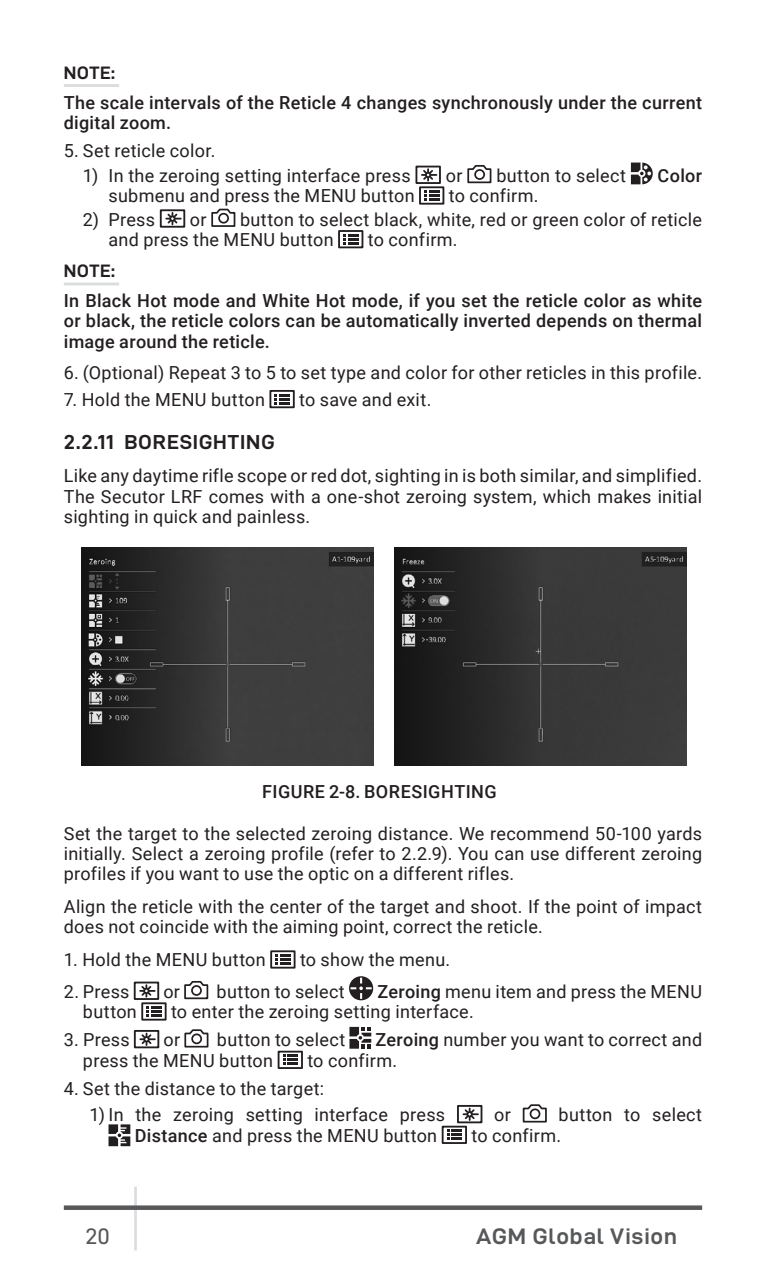
<style>
.page{position:relative;width:766px;height:1276px;background:#fff}
.page>*{position:absolute;margin:0;border:0;box-sizing:border-box;transform-origin:0 0}
.t1{font:22.5px "D DIN Exp Bold";letter-spacing:.035em;color:#57585a}
.t2{font:22.5px "D DIN Exp";color:#57585a}
.t3{font:20.25px "D DIN Exp Bold";letter-spacing:.04em;color:#231f20}
.t4{font:18px/20.2px "Roboto";letter-spacing:.015em;color:#231f20}
.t5{font:500 18px/20.2px "Roboto";letter-spacing:.02em;color:#231f20}
.t6{font:18px "D DIN Exp Bold";letter-spacing:.025em;color:#231f20}
.s1{font-weight:500}
</style>
<div class="page">
<hr style="left:134px;top:1186px;width:3px;height:64px;background:#dcdddf">
<div style="left:64px;top:1205px;width:638px;height:5px;background:#57585a"></div>
<hr style="left:64px;top:84px;width:55px;height:3px;background:#dcdddf">
<hr style="left:64px;top:282px;width:55px;height:3px;background:#dcdddf">
<svg style="left:421px;top:169px;width:15px;height:12px"></svg>
<div style="left:415px;top:166px;width:26px;height:18px;border:2px solid #231f20"></div>
<svg style="left:467px;top:165px;width:25px;height:19px"></svg>
<svg style="left:630px;top:162px;width:22px;height:22px"></svg>
<svg style="left:424px;top:190px;width:15px;height:11px"></svg>
<div style="left:419px;top:186px;width:25px;height:19px;border:2px solid #231f20"></div>
<svg style="left:166px;top:212px;width:15px;height:13px"></svg>
<div style="left:160px;top:209px;width:25px;height:19px;border:2px solid #231f20"></div>
<svg style="left:211px;top:208px;width:25px;height:19px"></svg>
<svg style="left:343px;top:234px;width:15px;height:10px"></svg>
<div style="left:338px;top:230px;width:25px;height:18px;border:2px solid #231f20"></div>
<svg style="left:274px;top:394px;width:15px;height:10px"></svg>
<div style="left:269px;top:390px;width:26px;height:18px;border:2px solid #231f20"></div>
<svg style="left:275px;top:954px;width:15px;height:10px"></svg>
<div style="left:270px;top:950px;width:25px;height:18px;border:2px solid #231f20"></div>
<svg style="left:140px;top:984px;width:15px;height:13px"></svg>
<div style="left:134px;top:981px;width:25px;height:19px;border:2px solid #231f20"></div>
<svg style="left:184px;top:980px;width:25px;height:20px"></svg>
<svg style="left:349px;top:976px;width:24px;height:24px"></svg>
<svg style="left:146px;top:1006px;width:15px;height:10px"></svg>
<div style="left:141px;top:1002px;width:25px;height:18px;border:2px solid #231f20"></div>
<svg style="left:140px;top:1033px;width:15px;height:12px"></svg>
<div style="left:134px;top:1030px;width:25px;height:18px;border:2px solid #231f20"></div>
<svg style="left:184px;top:1029px;width:25px;height:19px"></svg>
<svg style="left:349px;top:1027px;width:22px;height:21px"></svg>
<svg style="left:283px;top:1054px;width:15px;height:11px"></svg>
<div style="left:277px;top:1050px;width:26px;height:19px;border:2px solid #231f20"></div>
<svg style="left:463px;top:1108px;width:15px;height:12px"></svg>
<div style="left:457px;top:1105px;width:25px;height:18px;border:2px solid #231f20"></div>
<svg style="left:522px;top:1104px;width:25px;height:19px"></svg>
<svg style="left:108px;top:1124px;width:22px;height:22px"></svg>
<svg style="left:447px;top:1129px;width:15px;height:11px"></svg>
<div style="left:441px;top:1125px;width:26px;height:19px;border:2px solid #231f20"></div>
<img style="left:81px;top:547px;width:292px;height:218px">
<img style="left:394px;top:547px;width:292px;height:218px">
<p class="t6" style="left:64px;top:63px;width:53px">NOTE:</p>
<p class="t5" style="left:64px;top:91px;width:639px">The scale intervals of the Reticle 4 changes synchronously under the current digital zoom.</p>
<p class="t4" style="left:64px;top:140px;width:153px">5. Set reticle color.</p>
<p class="t4" style="left:83px;top:165px;width:329px">1) In the zeroing setting interface press</p>
<p class="t4" style="left:445px;top:165px;width:18px">or</p>
<p class="t4" style="left:496px;top:165px;width:131px">button to select</p>
<p class="t5" style="left:657px;top:165px;width:46px">Color</p>
<p class="t4" style="left:108px;top:185px;width:307px">submenu and press the MENU button</p>
<p class="t4" style="left:448px;top:185px;width:91px">to confirm.</p>
<p class="t4" style="left:83px;top:209px;width:74px">2) Press</p>
<p class="t4" style="left:190px;top:209px;width:18px">or</p>
<p class="t4" style="left:108px;top:209px;width:595px;text-indent:131px">button to select black, white, red or green color of reticle and press the MENU button</p>
<p class="t4" style="left:368px;top:229px;width:91px">to confirm.</p>
<p class="t6" style="left:64px;top:261px;width:53px">NOTE:</p>
<p class="t5" style="left:64px;top:290px;width:639px;text-align:justify">In Black Hot mode and White Hot mode, if you set the reticle color as white or black, the reticle colors can be automatically inverted depends on thermal image around the reticle.</p>
<p class="t4" style="left:64px;top:362px;width:639px">6. (Optional) Repeat 3 to 5 to set type and color for other reticles in this profile.</p>
<p class="t4" style="left:64px;top:389px;width:203px">7. Hold the MENU button</p>
<p class="t4" style="left:299px;top:389px;width:134px">to save and exit.</p>
<p class="t3" style="left:64px;top:431px;width:212px">2.2.11 BORESIGHTING</p>
<p class="t4" style="left:64px;top:465px;width:639px;text-align:justify">Like any daytime rifle scope or red dot, sighting in is both similar, and simplified.<br>The Secutor LRF comes with a one-shot zeroing system, which makes initial sighting in quick and painless.</p>
<p class="t5" style="left:262px;top:780px;width:236px">FIGURE 2-8. BORESIGHTING</p>
<p class="t4" style="left:64px;top:822px;width:639px;text-align:justify">Set the target to the selected zeroing distance. We recommend 50-100 yards initially. Select a zeroing profile (refer to 2.2.9). You can use different zeroing profiles if you want to use the optic on a different rifles.</p>
<p class="t4" style="left:64px;top:896px;width:639px">Align the reticle with the center of the target and shoot. If the point of impact does not coincide with the aiming point, correct the reticle.</p>
<p class="t4" style="left:64px;top:949px;width:203px">1. Hold the MENU button</p>
<p class="t4" style="left:300px;top:949px;width:152px">to show the menu.</p>
<p class="t4" style="left:64px;top:981px;width:67px">2. Press</p>
<p class="t4" style="left:163px;top:981px;width:18px">or</p>
<p class="t4" style="left:216px;top:981px;width:130px">button to select</p>
<p class="t4" style="left:377px;top:981px;width:326px"><span class="s1">Zeroing</span> menu item and press the MENU</p>
<p class="t4" style="left:83px;top:1001px;width:55px">button</p>
<p class="t4" style="left:171px;top:1001px;width:304px">to enter the zeroing setting interface.</p>
<p class="t4" style="left:64px;top:1029px;width:67px">3. Press</p>
<p class="t4" style="left:163px;top:1029px;width:18px">or</p>
<p class="t4" style="left:217px;top:1029px;width:130px">button to select</p>
<p class="t4" style="left:375px;top:1029px;width:328px"><span class="s1">Zeroing</span> number you want to correct and</p>
<p class="t4" style="left:83px;top:1049px;width:192px">press the MENU button</p>
<p class="t4" style="left:307px;top:1049px;width:91px">to confirm.</p>
<p class="t4" style="left:64px;top:1077px;width:262px">4. Set the distance to the target:</p>
<p class="t4" style="left:89px;top:1104px;width:357px">1) In the zeroing setting interface press</p>
<p class="t4" style="left:494px;top:1104px;width:18px">or</p>
<p class="t4" style="left:558px;top:1104px;width:145px">button to select</p>
<p class="t4" style="left:135px;top:1124px;width:304px"><span class="s1">Distance</span> and press the MENU button</p>
<p class="t4" style="left:471px;top:1124px;width:91px">to confirm.</p>
<p class="t2" style="left:85px;top:1223px;width:26px">20</p>
<p class="t1" style="left:476px;top:1223px;width:202px">AGM Global Vision</p>
</div>
